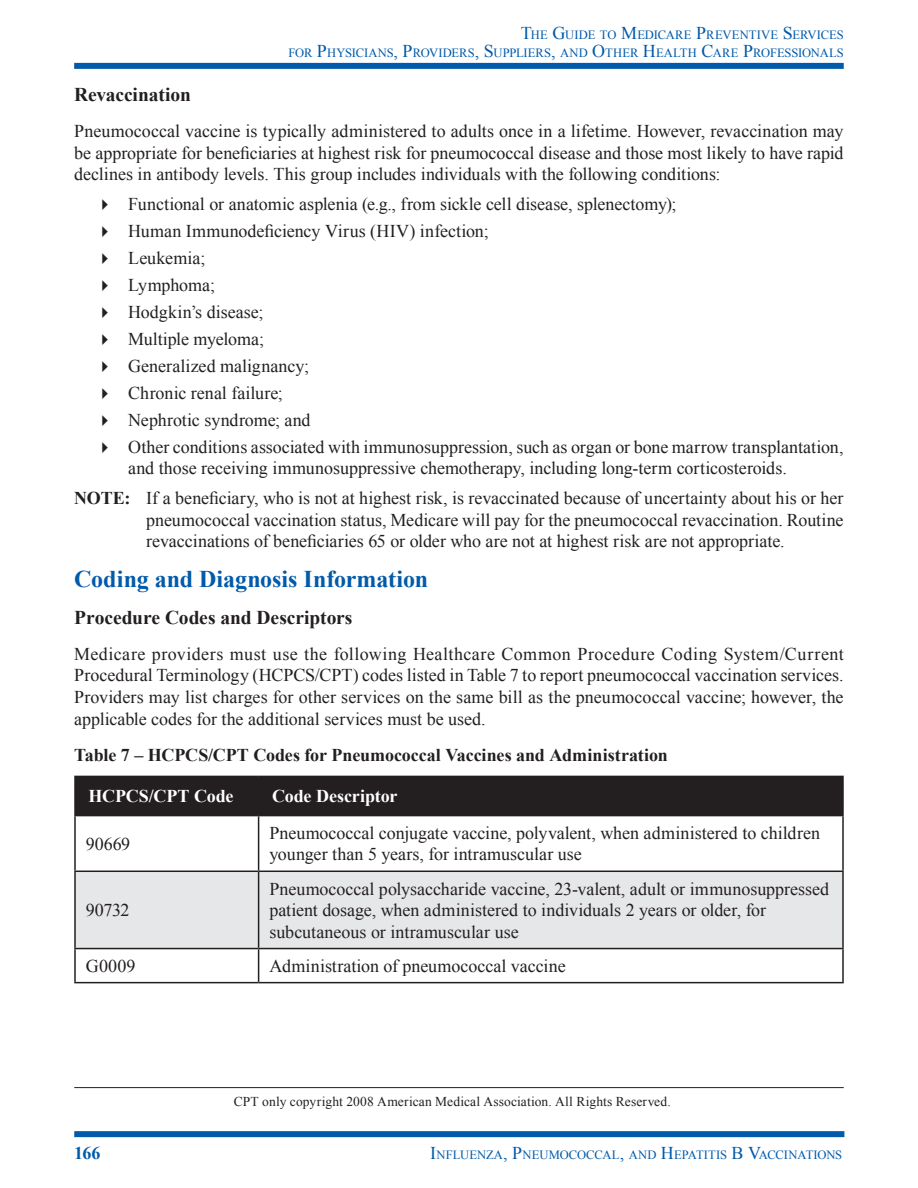
<style>
.page{position:relative;width:918px;height:1188px;background:#fff}
.page>*{position:absolute;margin:0;border:0;box-sizing:border-box;transform-origin:0 0}
.Heading_2{font:700 24px "Times New Roman";color:#015aaa}
.Heading_3{font:700 19.5px "Times New Roman";letter-spacing:-.005em;color:#231f20}
.Body_Text{font:18px/21.6px "Times New Roman";letter-spacing:-.005em;color:#231f20;text-align:justify}
.Bulleted_List_Level{font:18px/21.6px "Times New Roman";color:#231f20}
.Table_Body{font:18px/21.6px "Times New Roman";color:#231f20}
.t1{font:700 18px "Times New Roman";letter-spacing:-.005em;color:#231f20}
.Table_Header{font:700 18px "Times New Roman";letter-spacing:-.005em;color:#fff}
.Footer_R{font:700 18px "Times New Roman";color:#015aaa}
.Body_Text-2{font:13.5px "Times New Roman";letter-spacing:.01em;color:#231f20}
.Header_R{font:12.6px/18px "Times New Roman";letter-spacing:-.005em;color:#015aaa}
.Footer_R-2{font:12.6px "Times New Roman";letter-spacing:-.005em;color:#015aaa}
.s1{font-size:18px}
.s2{font-weight:700}
</style>
<div class="page">
<div style="left:74px;top:63px;width:770px;height:6px;background:#015aaa"></div>
<div style="left:74px;top:1131px;width:770px;height:6px;background:#015aaa"></div>
<div style="left:76px;top:777px;width:766px;height:38px;background:#231f20"></div>
<div style="left:76px;top:872px;width:766px;height:76px;background:#e6e7e9"></div>
<hr style="left:74px;top:776px;width:185px;height:1px;background:#231f20">
<hr style="left:74px;top:777px;width:2px;height:38px;background:#231f20">
<hr style="left:259px;top:776px;width:585px;height:1px;background:#231f20">
<hr style="left:258px;top:777px;width:1px;height:38px;background:#231f20">
<hr style="left:842px;top:777px;width:2px;height:38px;background:#231f20">
<hr style="left:74px;top:815px;width:185px;height:1px;background:#231f20">
<hr style="left:74px;top:816px;width:2px;height:55px;background:#231f20">
<hr style="left:259px;top:815px;width:585px;height:1px;background:#231f20">
<hr style="left:258px;top:816px;width:1px;height:55px;background:#231f20">
<hr style="left:842px;top:816px;width:2px;height:55px;background:#231f20">
<hr style="left:74px;top:871px;width:185px;height:1px;background:#231f20">
<hr style="left:74px;top:872px;width:2px;height:76px;background:#231f20">
<hr style="left:259px;top:871px;width:585px;height:1px;background:#231f20">
<hr style="left:258px;top:872px;width:1px;height:76px;background:#231f20">
<hr style="left:842px;top:872px;width:2px;height:76px;background:#231f20">
<hr style="left:74px;top:948px;width:185px;height:1px;background:#231f20">
<hr style="left:74px;top:949px;width:2px;height:33px;background:#231f20">
<hr style="left:259px;top:948px;width:585px;height:1px;background:#231f20">
<hr style="left:258px;top:949px;width:1px;height:33px;background:#231f20">
<hr style="left:842px;top:949px;width:2px;height:33px;background:#231f20">
<hr style="left:74px;top:982px;width:185px;height:1px;background:#231f20">
<hr style="left:259px;top:982px;width:585px;height:1px;background:#231f20">
<hr style="left:74px;top:1087px;width:770px;height:1px;background:#231f20">
<p class="Header_R" style="left:288px;top:26px;width:550px;text-indent:232px"><span class="s1">T</span>HE <span class="s1">G</span>UIDE O <span class="s1">M</span>EDICARE <span class="s1">P</span>REVEN IVE <span class="s1">S</span>ERVICE<br>FOR <span class="s1">P</span>HY ICIAN <span class="s1">, P</span>ROVIDER <span class="s1">, S</span>U LIER <span class="s1">,</span> AND</p>
<p class="Header_R" style="left:613px;top:44px;width:27px">HER</p>
<p class="Header_R" style="left:656px;top:44px;width:42px">EAL H</p>
<p class="Header_R" style="left:713px;top:44px;width:126px">ARE <span class="s1">P</span>ROFE IONAL</p>
<p class="Heading_3" style="left:74px;top:81px;width:118px">Revaccination</p>
<p class="Body_Text" style="left:74px;top:120px;width:771px">Pneumococcal vaccine is typically administered to adults once in a lifetime. However, revaccination may be appropriate for beneficiaries at highest risk for pneumococcal disease and those most likely to have rapid declines in antibody levels. This group includes individuals with the following conditions:</p>
<p class="Bulleted_List_Level" style="left:128px;top:193px;width:550px">Functional or anatomic asplenia (e.g., from sickle cell disease, splenectomy);</p>
<p class="Bulleted_List_Level" style="left:128px;top:220px;width:362px">Human Immunodeficiency Virus (HIV) infection;</p>
<p class="Bulleted_List_Level" style="left:128px;top:247px;width:79px">Leukemia;</p>
<p class="Bulleted_List_Level" style="left:128px;top:274px;width:88px">Lymphoma;</p>
<p class="Bulleted_List_Level" style="left:128px;top:301px;width:137px">Hodgkin’s disease;</p>
<p class="Bulleted_List_Level" style="left:128px;top:328px;width:137px">Multiple myeloma;</p>
<p class="Bulleted_List_Level" style="left:128px;top:355px;width:182px">Generalized malignancy;</p>
<p class="Bulleted_List_Level" style="left:128px;top:382px;width:156px">Chronic renal failure;</p>
<p class="Bulleted_List_Level" style="left:128px;top:409px;width:184px">Nephrotic syndrome; and</p>
<p class="Bulleted_List_Level" style="left:128px;top:436px;width:717px">Other conditions associated with immunosuppression, such as organ or bone marrow transplantation, and those receiving immunosuppressive chemotherapy, including long-term corticosteroids.</p>
<p class="Body_Text" style="left:146px;top:487px;width:699px;text-indent:-72px"><span class="s2">NOTE:</span> If a beneficiary, who is not at highest risk, is revaccinated because of uncertainty about his or her pneumococcal vaccination status, Medicare will pay for the pneumococcal revaccination. Routine revaccinations of beneficiaries 65 or older who are not at highest risk are not appropriate.</p>
<p class="Heading_2" style="left:74px;top:562px;width:355px">Coding and Diagnosis Information</p>
<p class="Heading_3" style="left:74px;top:604px;width:280px">Procedure Codes and Descriptors</p>
<p class="Body_Text" style="left:74px;top:643px;width:771px">Medicare providers must use the following Healthcare Common Procedure Coding System/Current Procedural Terminology (HCPCS/CPT) codes listed in Table 7 to report pneumococcal vaccination services.<br>Providers may list charges for other services on the same bill as the pneumococcal vaccine; however, the applicable codes for the additional services must be used.</p>
<p class="t1" style="left:74px;top:742px;width:595px">Table 7 – HCPCS/CPT Codes for Pneumococcal Vaccines and Administration</p>
<p class="Table_Header" style="left:88px;top:784px;width:147px">HCPCS/CPT Code</p>
<p class="Table_Header" style="left:272px;top:784px;width:127px">Code Descriptor</p>
<p class="Table_Body" style="left:86px;top:833px;width:46px">90669</p>
<p class="Table_Body" style="left:269px;top:822px;width:552px">Pneumococcal conjugate vaccine, polyvalent, when administered to children younger than 5 years, for intramuscular use</p>
<p class="Table_Body" style="left:86px;top:899px;width:45px">90732</p>
<p class="Table_Body" style="left:269px;top:877px;width:561px">Pneumococcal polysaccharide vaccine, 23-valent, adult or immunosuppressed patient dosage, when administered to individuals 2 years or older, for subcutaneous or intramuscular use</p>
<p class="Table_Body" style="left:86px;top:955px;width:51px">G0009</p>
<p class="Table_Body" style="left:269px;top:955px;width:298px">Administration of pneumococcal vaccine</p>
<p class="Body_Text-2" style="left:234px;top:1092px;width:438px">CPT only copyright 2008 American Medical Association. All Rights Reserved.</p>
<p class="Footer_R" style="left:74px;top:1140px;width:28px">166</p>
<p class="Footer_R-2" style="left:430px;top:1146px;width:414px"><span class="s1">I</span>NFLUENZA<span class="s1">, P</span>NEUMOCOCCAL<span class="s1">,</span> AND <span class="s1">H</span>EPATITIS <span class="s1">B V</span>ACCINATIONS</p>
</div>
